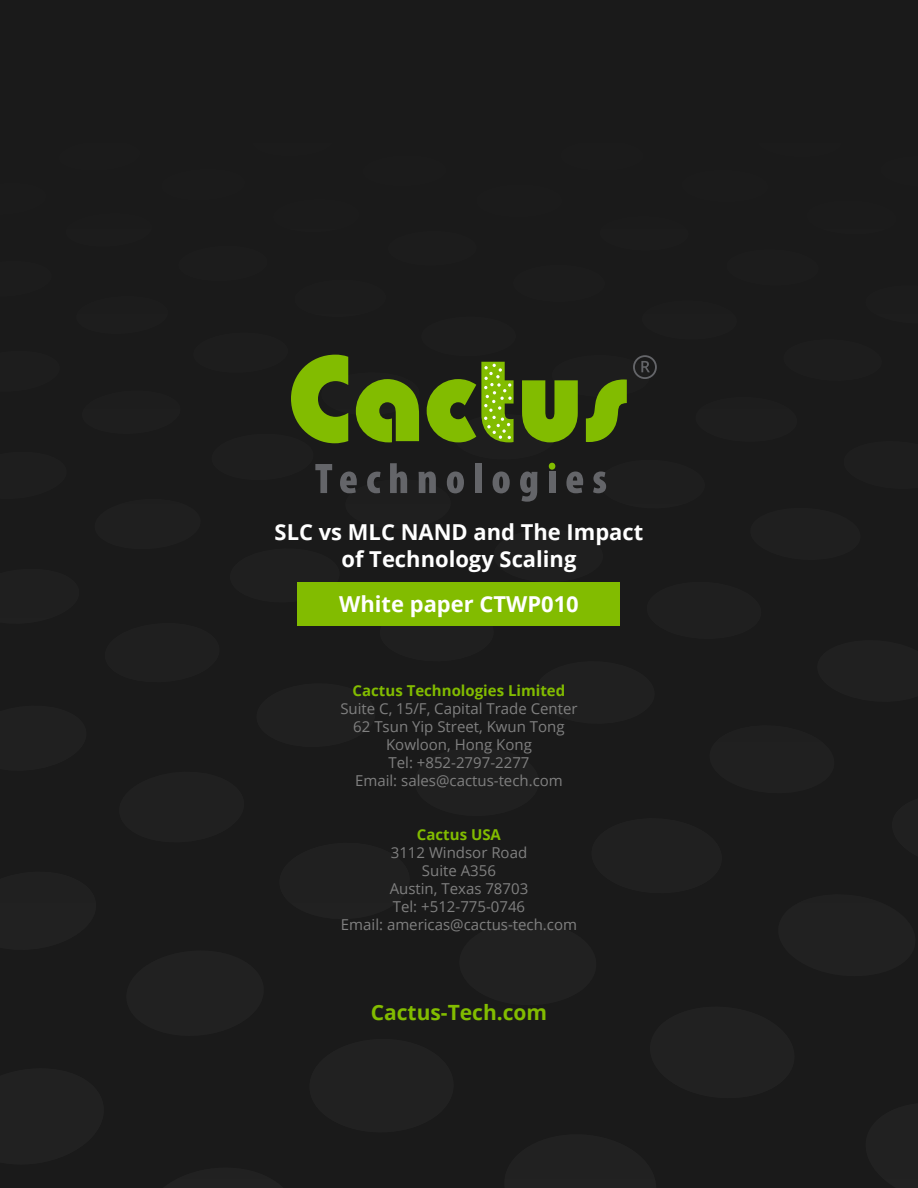
<style>
.page{position:relative;width:918px;height:1188px;background:#1a1a1a}
.page>*{position:absolute;margin:0;border:0;box-sizing:border-box;transform-origin:0 0}
.t1{font:700 21.9px/27px "Open Sans";color:#fff;text-align:center}
.t2{font:700 21px "Open Sans";color:#82bc00}
.t3{font:15px/18px "Open Sans";color:#808080;text-align:center}
.t4{font:700 15px "Open Sans";color:#82bc00}
</style>
<div class="page">
<svg style="left:291px;top:354px;width:366px;height:272px"></svg>
<div style="left:633px;top:355px;width:24px;height:24px;border:2px solid #646569;border-radius:50%"></div>
<div style="left:298px;top:582px;width:322px;height:44px;background:#82bc00"></div>
<h1 class="t1" style="left:275px;top:518px;width:370px">SLC vs MLC NAND and The Impact of Technology Scaling</h1>
<h1 class="t1" style="left:339px;top:590px;width:241px">White paper CTWP010</h1>
<p class="t4" style="left:353px;top:680px;width:214px">Cactus Technologies Limited</p>
<p class="t3" style="left:340px;top:699px;width:239px">Suite C, 15/F, Capital Trade Center<br>62 Tsun Yip Street, Kwun Tong<br>Kowloon, Hong Kong<br>Tel: +852-2797-2277<br>Email: sales@cactus-tech.com</p>
<p class="t4" style="left:417px;top:824px;width:86px">Cactus USA</p>
<p class="t3" style="left:341px;top:843px;width:238px">3112 Windsor Road<br>Suite A356<br>Austin, Texas 78703<br>Tel: +512-775-0746<br>Email: americas@cactus-tech.com</p>
<h2 class="t2" style="left:371px;top:998px;width:178px">Cactus-Tech.com</h2>
</div>
